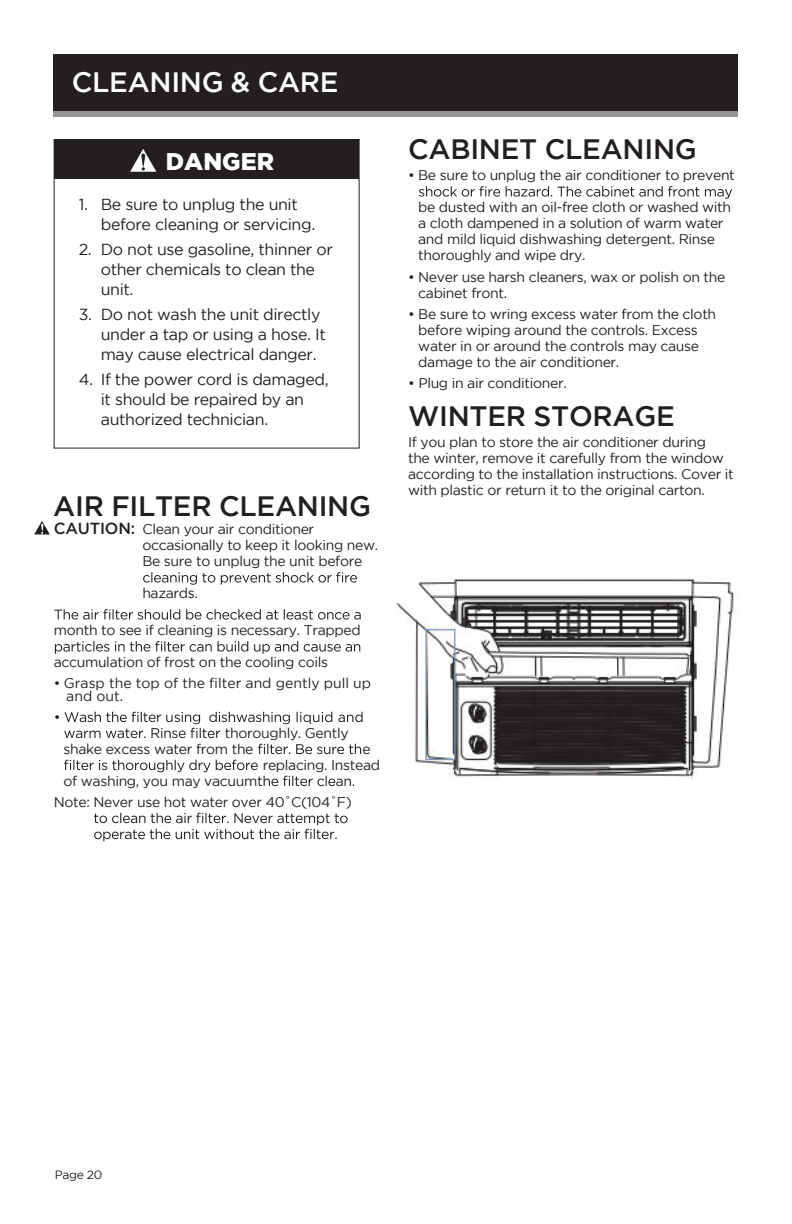
<style>
.page{position:relative;width:792px;height:1224px;background:#fff}
.page>*{position:absolute;margin:0;border:0;box-sizing:border-box;transform-origin:0 0}
.t1{font:500 28px "Gotham";letter-spacing:-.01em;color:#231f20}
.t2{font:500 28px "Gotham";letter-spacing:-.01em;color:#fff}
.t3{font:900 24px "Gotham";color:#fff}
.t4{font:16px/20px "Gotham";letter-spacing:-.025em;color:#231f20}
.t5{font:14px/16px "Gotham";letter-spacing:-.025em;color:#231f20}
.t6{font:14px/12.4px "Gotham";color:#231f20}
.t7{font:12px "Gotham";letter-spacing:-.025em;color:#231f20}
.s1{font-weight:500;font-size:16px}
</style>
<div class="page">
<svg style="left:54px;top:110px;width:684px;height:6px;background:#808184"></svg>
<div style="left:54px;top:54px;width:684px;height:56px;background:#231f20"></div>
<svg style="left:143px;top:572px;width:214px;height:13px"></svg>
<svg style="left:54px;top:609px;width:307px;height:11px"></svg>
<svg style="left:55px;top:641px;width:305px;height:13px"></svg>
<svg style="left:55px;top:712px;width:308px;height:26px"></svg>
<svg style="left:258px;top:744px;width:103px;height:10px"></svg>
<svg style="left:64px;top:760px;width:290px;height:26px"></svg>
<svg style="left:94px;top:813px;width:254px;height:28px"></svg>
<svg style="left:419px;top:186px;width:313px;height:13px"></svg>
<div style="left:54px;top:140px;width:305px;height:39px;background:#231f20"></div>
<div style="left:54px;top:139px;width:306px;height:310px;border:1px solid #231f20"></div>
<svg style="left:130px;top:149px;width:26px;height:23px"></svg>
<img style="left:396px;top:575px;width:339px;height:203px">
<svg style="left:34px;top:521px;width:16px;height:13px"></svg>
<h1 class="t2" style="left:72px;top:67px;width:268px">CLEANING &amp; CARE</h1>
<h2 class="t3" style="left:166px;top:147px;width:109px">DANGER</h2>
<p class="t4" style="left:101px;top:194px;width:216px;text-indent:-22px">1. Be sure to unplug the unit before cleaning or servicing.</p>
<p class="t4" style="left:101px;top:239px;width:234px;text-indent:-22px">2. Do not use gasoline, thinner or other chemicals to clean the unit.</p>
<p class="t4" style="left:101px;top:304px;width:227px;text-indent:-22px">3. Do not wash the unit directly under a tap or using a hose. It may cause electrical danger.</p>
<p class="t4" style="left:101px;top:369px;width:229px;text-indent:-22px">4. If the power cord is damaged, it should be repaired by an authorized technician.</p>
<h1 class="t1" style="left:53px;top:490px;width:319px">AIR FILTER CLEANING</h1>
<p class="t5" style="left:142px;top:521px;width:237px;text-indent:-89px"><span class="s1">CAUTION:</span> Clean your air conditioner occasionally to keep it looking new.<br>Be sure to unplug the unit before</p>
<p class="t5" style="left:142px;top:585px;width:57px">hazards.</p>
<p class="t5" style="left:54px;top:622px;width:309px">month to see if cleaning is necessary. Trapped</p>
<p class="t5" style="left:54px;top:654px;width:276px">accumulation of frost on the cooling coils</p>
<p class="t6" style="left:66px;top:677px;width:306px;text-indent:-13px">• Grasp the top of the filter and gently pull up and out.</p>
<p class="t5" style="left:225px;top:725px;width:125px">thoroughly. Gently</p>
<p class="t5" style="left:64px;top:741px;width:192px">shake excess water from the</p>
<p class="t5" style="left:263px;top:757px;width:119px">replacing. Instead</p>
<p class="t5" style="left:64px;top:773px;width:195px">of washing, you may vacuum</p>
<p class="t5" style="left:54px;top:794px;width:300px">Note: Never use hot water over 40˚C(104˚F)</p>
<p class="t5" style="left:362px;top:741px;width:10px">e</p>
<h1 class="t1" style="left:408px;top:134px;width:290px">CABINET CLEANING</h1>
<p class="t5" style="left:408px;top:167px;width:328px">• Be sure to unplug the air conditioner to prevent</p>
<p class="t5" style="left:418px;top:199px;width:314px">be dusted with an oil-free cloth or washed with a cloth dampened in a solution of warm water and mild liquid dishwashing detergent. Rinse thoroughly and wipe dry.</p>
<p class="t5" style="left:418px;top:268px;width:309px;text-indent:-10px">• Never use harsh cleaners, wax or polish on the cabinet front.</p>
<p class="t5" style="left:418px;top:305px;width:299px;text-indent:-10px">• Be sure to wring excess water from the cloth before wiping around the controls. Excess water in or around the controls may cause damage to the air conditioner.</p>
<p class="t5" style="left:408px;top:374px;width:160px">• Plug in air conditioner.</p>
<h1 class="t1" style="left:408px;top:400px;width:268px">WINTER STORAGE</h1>
<p class="t5" style="left:408px;top:434px;width:327px">If you plan to store the air conditioner during<br>the winter, remove it carefully from the window according to the installation instructions. Cover it with plastic or return it to the original carton.</p>
<p class="t7" style="left:55px;top:1168px;width:49px">Page 20</p>
</div>
